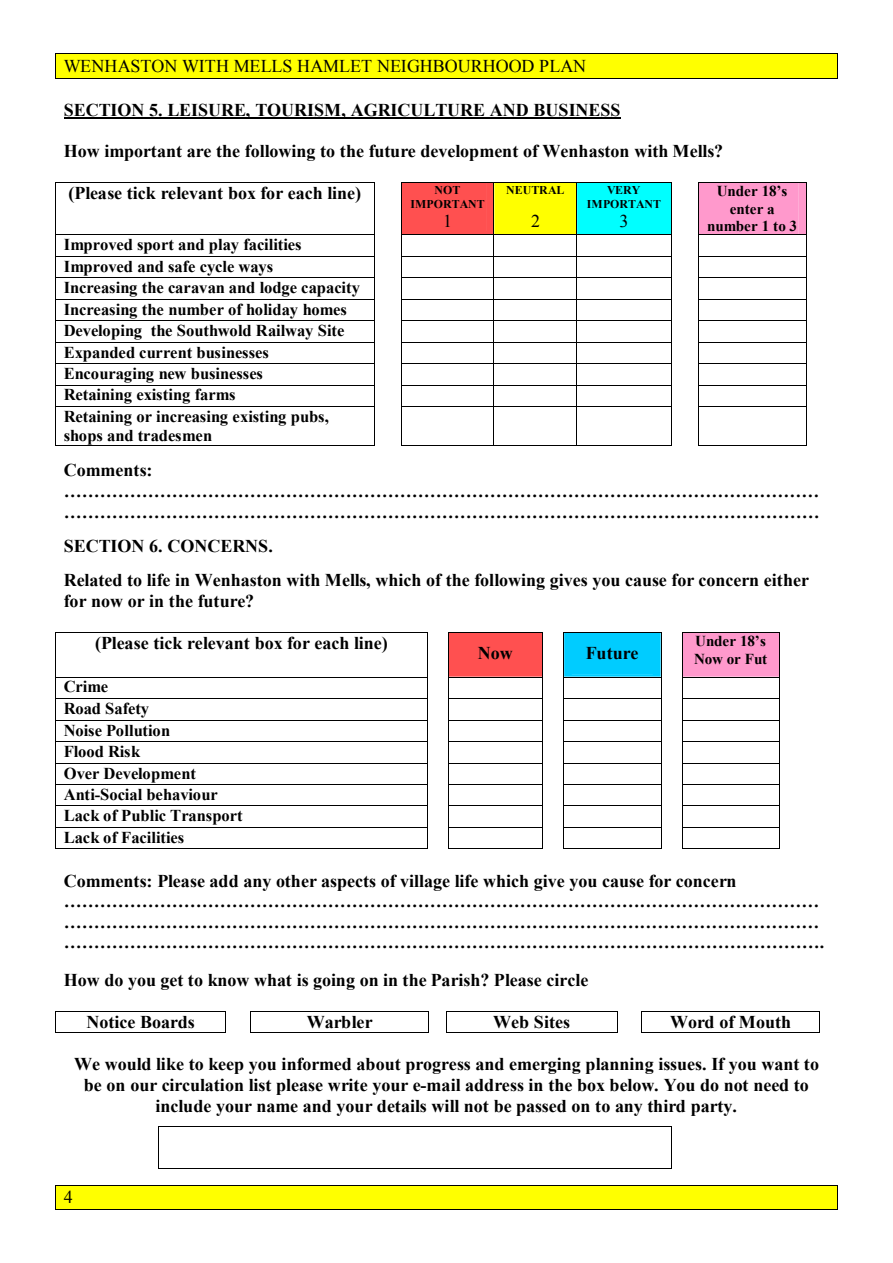
<style>
.page{position:relative;width:893px;height:1263px;background:#fff}
.page>*{position:absolute;margin:0;border:0;box-sizing:border-box;transform-origin:0 0}
.t1{font:700 18px/20.7px "Times New Roman";color:#000}
.t2{font:18px "Times New Roman";color:#000}
.t3{font:700 16.5px/21.5px "Times New Roman";color:#000}
.t4{font:700 15.15px/17.2px "Times New Roman";letter-spacing:-.01em;color:#000;text-align:center}
.t5{font:700 11.85px/14.1px "Times New Roman";letter-spacing:.005em;color:#000;text-align:center}
</style>
<div class="page">
<div style="left:56px;top:54px;width:781px;height:24px;background:#ff0"></div>
<hr style="left:56px;top:53px;width:781px;height:1px;background:#000">
<hr style="left:56px;top:78px;width:781px;height:1px;background:#000">
<svg style="left:55px;top:53px;width:1px;height:26px"></svg>
<svg style="left:837px;top:53px;width:1px;height:26px"></svg>
<div style="left:56px;top:1185px;width:781px;height:24px;background:#ff0"></div>
<hr style="left:56px;top:1185px;width:781px;height:1px;background:#000">
<hr style="left:56px;top:1209px;width:781px;height:1px;background:#000">
<svg style="left:55px;top:1185px;width:1px;height:25px"></svg>
<svg style="left:837px;top:1185px;width:1px;height:25px"></svg>
<hr style="left:64px;top:117px;width:556px;height:2px;background:#000">
<hr style="left:56px;top:182px;width:318px;height:1px;background:#000">
<hr style="left:55px;top:183px;width:1px;height:51px;background:#000">
<hr style="left:374px;top:183px;width:1px;height:51px;background:#000">
<hr style="left:56px;top:234px;width:318px;height:1px;background:#000">
<hr style="left:56px;top:256px;width:318px;height:1px;background:#000">
<hr style="left:56px;top:277px;width:318px;height:1px;background:#000">
<hr style="left:56px;top:299px;width:318px;height:1px;background:#000">
<hr style="left:56px;top:320px;width:318px;height:1px;background:#000">
<hr style="left:56px;top:342px;width:318px;height:1px;background:#000">
<hr style="left:56px;top:363px;width:318px;height:1px;background:#000">
<hr style="left:56px;top:385px;width:318px;height:1px;background:#000">
<svg style="left:55px;top:234px;width:1px;height:173px"></svg>
<hr style="left:56px;top:406px;width:318px;height:1px;background:#000">
<svg style="left:374px;top:234px;width:1px;height:173px"></svg>
<svg style="left:401px;top:182px;width:271px;height:225px"></svg>
<svg style="left:698px;top:182px;width:109px;height:225px"></svg>
<hr style="left:55px;top:407px;width:1px;height:38px;background:#000">
<hr style="left:56px;top:445px;width:318px;height:1px;background:#000">
<hr style="left:374px;top:407px;width:1px;height:38px;background:#000">
<hr style="left:401px;top:407px;width:1px;height:38px;background:#000">
<hr style="left:402px;top:445px;width:92px;height:1px;background:#000">
<hr style="left:494px;top:407px;width:1px;height:38px;background:#000">
<hr style="left:494px;top:445px;width:82px;height:1px;background:#000">
<hr style="left:576px;top:407px;width:1px;height:38px;background:#000">
<hr style="left:577px;top:445px;width:94px;height:1px;background:#000">
<hr style="left:671px;top:407px;width:1px;height:38px;background:#000">
<hr style="left:698px;top:407px;width:1px;height:38px;background:#000">
<hr style="left:699px;top:445px;width:107px;height:1px;background:#000">
<hr style="left:806px;top:407px;width:1px;height:38px;background:#000">
<hr style="left:56px;top:632px;width:371px;height:1px;background:#000">
<hr style="left:55px;top:633px;width:1px;height:44px;background:#000">
<hr style="left:427px;top:633px;width:1px;height:44px;background:#000">
<hr style="left:56px;top:677px;width:371px;height:1px;background:#000">
<hr style="left:56px;top:698px;width:371px;height:1px;background:#000">
<hr style="left:56px;top:720px;width:371px;height:1px;background:#000">
<hr style="left:56px;top:741px;width:371px;height:1px;background:#000">
<hr style="left:56px;top:763px;width:371px;height:1px;background:#000">
<hr style="left:56px;top:784px;width:371px;height:1px;background:#000">
<hr style="left:56px;top:805px;width:371px;height:1px;background:#000">
<hr style="left:56px;top:827px;width:371px;height:1px;background:#000">
<svg style="left:55px;top:677px;width:1px;height:172px"></svg>
<hr style="left:56px;top:848px;width:371px;height:1px;background:#000">
<svg style="left:427px;top:677px;width:1px;height:172px"></svg>
<svg style="left:448px;top:632px;width:95px;height:217px"></svg>
<svg style="left:563px;top:632px;width:99px;height:217px"></svg>
<svg style="left:682px;top:632px;width:98px;height:217px"></svg>
<hr style="left:56px;top:1011px;width:169px;height:1px;background:#000">
<hr style="left:251px;top:1011px;width:177px;height:1px;background:#000">
<hr style="left:447px;top:1011px;width:170px;height:1px;background:#000">
<hr style="left:642px;top:1011px;width:177px;height:1px;background:#000">
<svg style="left:55px;top:1011px;width:1px;height:22px"></svg>
<hr style="left:56px;top:1032px;width:169px;height:1px;background:#000">
<svg style="left:225px;top:1011px;width:1px;height:22px"></svg>
<hr style="left:251px;top:1032px;width:177px;height:1px;background:#000">
<svg style="left:428px;top:1011px;width:1px;height:22px"></svg>
<svg style="left:446px;top:1011px;width:1px;height:22px"></svg>
<hr style="left:447px;top:1032px;width:170px;height:1px;background:#000">
<svg style="left:617px;top:1011px;width:1px;height:22px"></svg>
<hr style="left:642px;top:1032px;width:177px;height:1px;background:#000">
<svg style="left:819px;top:1011px;width:1px;height:22px"></svg>
<hr style="left:159px;top:1126px;width:512px;height:1px;background:#000">
<hr style="left:158px;top:1127px;width:1px;height:41px;background:#000">
<hr style="left:159px;top:1168px;width:512px;height:1px;background:#000">
<hr style="left:671px;top:1127px;width:1px;height:41px;background:#000">
<p class="t2" style="left:64px;top:54px;width:524px">WENHASTON WITH MELLS HAMLET NEIGHBOURHOOD PLAN</p>
<p class="t1" style="left:64px;top:99px;width:558px">SECTION 5. LEISURE, TOURISM, AGRICULTURE AND BUSINESS</p>
<p class="t1" style="left:64px;top:140px;width:661px">How important are the following to the future development of Wenhaston with Mells?</p>
<p class="t1" style="left:68px;top:182px;width:294px">(Please tick relevant box for each line)</p>
<p class="t5" style="left:410px;top:182px;width:76px">NOT<br>IMPORTANT</p>
<p class="t2" style="left:443px;top:208px;width:10px">1</p>
<p class="t5" style="left:506px;top:182px;width:60px">NEUTRAL</p>
<p class="t2" style="left:531px;top:208px;width:10px">2</p>
<p class="t5" style="left:587px;top:182px;width:76px">VERY<br>IMPORTANT</p>
<p class="t2" style="left:620px;top:208px;width:10px">3</p>
<p class="t4" style="left:707px;top:182px;width:91px">Under 18’s enter a number 1 to 3</p>
<p class="t3" style="left:64px;top:234px;width:298px">Improved sport and play facilities Improved and safe cycle ways<br>Increasing the caravan and lodge capacity Increasing the number of holiday homes Developing the Southwold Railway Site Expanded current businesses Encouraging new businesses<br>Retaining existing farms<br>Retaining or increasing existing pubs,</p>
<p class="t3" style="left:64px;top:424px;width:150px">shops and tradesmen</p>
<p class="t1" style="left:64px;top:459px;width:757px">Comments: ……………………………………………………………………………………………………………… ………………………………………………………………………………………………………………</p>
<p class="t1" style="left:64px;top:528px;width:747px;line-height:34.5px">SECTION 6. CONCERNS.<br>Related to life in Wenhaston with Mells, which of the following gives you cause for concern either</p>
<p class="t1" style="left:64px;top:590px;width:192px">for now or in the future?</p>
<p class="t1" style="left:95px;top:632px;width:294px">(Please tick relevant box for each line)</p>
<p class="t1" style="left:478px;top:642px;width:36px">Now</p>
<p class="t1" style="left:586px;top:642px;width:54px">Future</p>
<p class="t4" style="left:694px;top:632px;width:75px;text-align:left">Under 18’s<br>Now or Fut</p>
<p class="t3" style="left:64px;top:676px;width:180px">Crime<br>Road Safety<br>Noise Pollution<br>Flood Risk<br>Over Development<br>Anti-Social behaviour<br>Lack of Public Transport<br>Lack of Facilities</p>
<p class="t1" style="left:64px;top:870px;width:762px">Comments: Please add any other aspects of village life which give you cause for concern ……………………………………………………………………………………………………………… ……………………………………………………………………………………………………………… ……………………………………………………………………………………………………………….</p>
<p class="t1" style="left:64px;top:969px;width:526px">How do you get to know what is going on in the Parish? Please circle</p>
<p class="t1" style="left:86px;top:1011px;width:110px">Notice Boards</p>
<p class="t1" style="left:307px;top:1011px;width:67px">Warbler</p>
<p class="t1" style="left:493px;top:1011px;width:78px">Web Sites</p>
<p class="t1" style="left:670px;top:1011px;width:123px">Word of Mouth</p>
<p class="t1" style="left:74px;top:1053px;width:746px;text-align:center">We would like to keep you informed about progress and emerging planning issues. If you want to be on our circulation list please write your e-mail address in the box below. You do not need to include your name and your details will not be passed on to any third party.</p>
<p class="t2" style="left:64px;top:1185px;width:10px">4</p>
</div>
